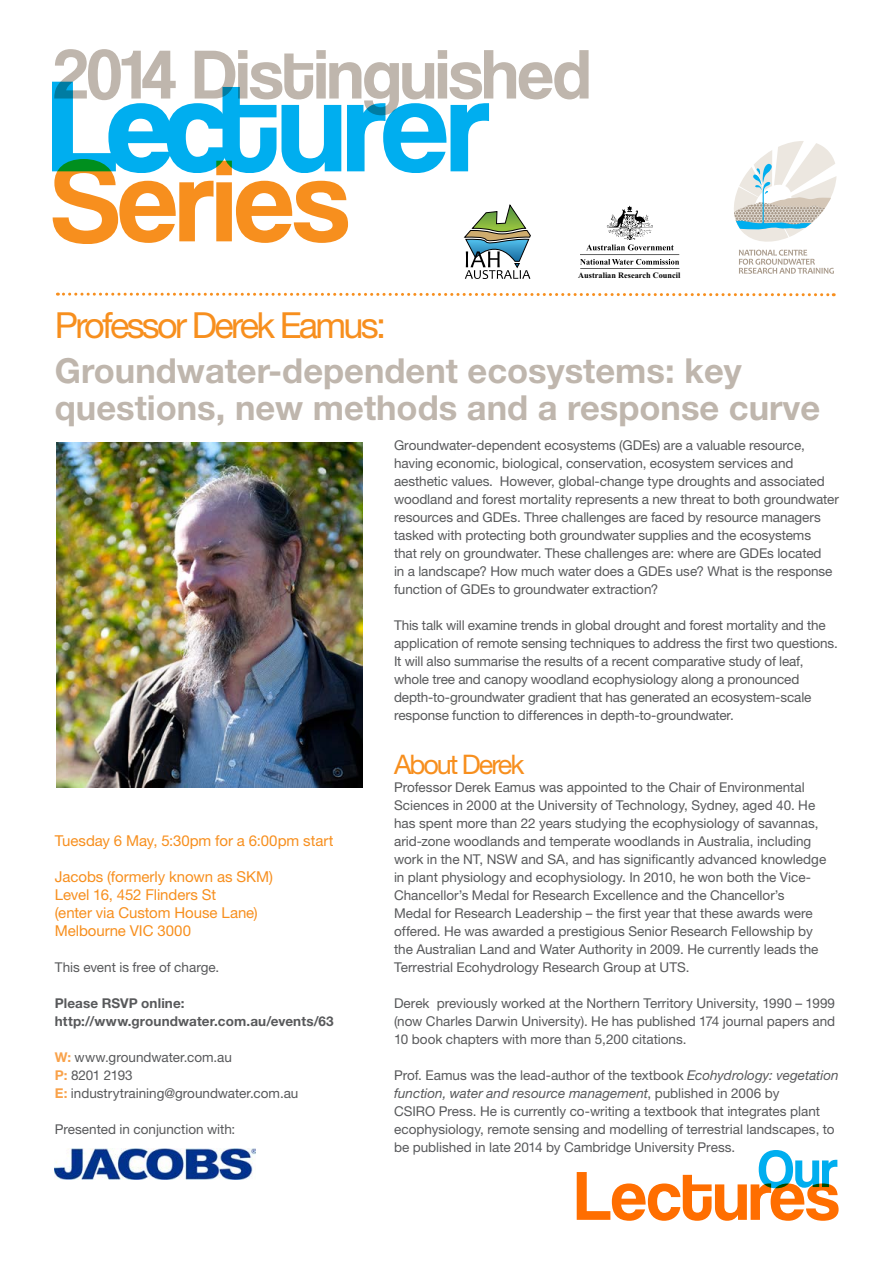
<style>
.page{position:relative;width:893px;height:1263px;background:#fff}
.page>*{position:absolute;margin:0;border:0;box-sizing:border-box;transform-origin:0 0}
.t1{font:135px "Coolvetica Rg";letter-spacing:-.01em;color:#00aeef}
.t2{font:120px "Coolvetica Rg";letter-spacing:-.01em;color:#f78f1e}
.t3{font:72px "Coolvetica Rg";letter-spacing:-.005em;color:#bfb6ad}
.t4{font:72px "Coolvetica Rg";color:#ff6e00}
.t5{font:54px "Coolvetica Rg";color:#00aeef}
.t6{font:36px "Helvetica Neue LT Std";letter-spacing:-.075em;color:#f78f1e}
.t7{font:700 34.5px/37.5px "Helvetica Neue LT Std";color:#bfb6ad}
.t8{font:27px "Helvetica Neue LT Std";letter-spacing:-.075em;color:#f78f1e}
.t9{font:15px/18px "Helvetica Neue LT Std";letter-spacing:-.005em;color:#f78f1e}
.t10{font:13.5px/18px "Helvetica Neue LT Std";letter-spacing:-.005em;color:#58595b}
.t11{font:700 13.5px/18px "Helvetica Neue LT Std";letter-spacing:.01em;color:#58595b}
.t12{font:700 8.25px "Times New Roman";color:#000}
.s1{font-weight:700}
.s2{font-style:italic}
.s3{font-weight:700;color:#f9a24a}
</style>
<div class="page">
<svg style="left:739px;top:250px;width:95px;height:24px"></svg>
<svg style="left:734px;top:141px;width:103px;height:101px"></svg>
<svg style="left:580px;top:206px;width:99px;height:63px"></svg>
<svg style="left:57px;top:292px;width:777px;height:5px"></svg>
<img style="left:56px;top:442px;width:307px;height:345px">
<svg style="left:464px;top:205px;width:67px;height:74px"></svg>
<img style="left:55px;top:1148px;width:200px;height:31px">
<h3 class="t3" style="left:54px;top:32px;width:538px">2014 Distinguished</h3>
<h1 class="t1" style="left:49px;top:47px;width:442px"><span class="s1">Lec</span>turer</h1>
<h2 class="t2" style="left:52px;top:131px;width:298px">Series</h2>
<p class="t12" style="left:578px;top:269px;width:104px">Australian Research Council</p>
<h3 class="t6" style="left:55px;top:304px;width:333px">Professor Derek Eamus:</h3>
<h3 class="t7" style="left:55px;top:351px;width:767px">Groundwater-dependent ecosystems: key questions, new methods and a response curve</h3>
<p class="t10" style="left:394px;top:436px;width:446px">Groundwater-dependent ecosystems (GDEs) are a valuable resource, having economic, biological, conservation, ecosystem services and aesthetic values. However, global-change type droughts and associated woodland and forest mortality represents a new threat to both groundwater resources and GDEs. Three challenges are faced by resource managers tasked with protecting both groundwater supplies and the ecosystems<br>that rely on groundwater. These challenges are: where are GDEs located<br>in a landscape? How much water does a GDEs use? What is the response function of GDEs to groundwater extraction?</p>
<p class="t10" style="left:394px;top:616px;width:445px">This talk will examine trends in global drought and forest mortality and the application of remote sensing techniques to address the first two questions.<br>It will also summarise the results of a recent comparative study of leaf, whole tree and canopy woodland ecophysiology along a pronounced depth-to-groundwater gradient that has generated an ecosystem-scale response function to differences in depth-to-groundwater.</p>
<h3 class="t8" style="left:394px;top:748px;width:132px">About Derek</h3>
<p class="t10" style="left:394px;top:778px;width:434px">Professor Derek Eamus was appointed to the Chair of Environmental Sciences in 2000 at the University of Technology, Sydney, aged 40. He has spent more than 22 years studying the ecophysiology of savannas, arid-zone woodlands and temperate woodlands in Australia, including work in the NT, NSW and SA, and has significantly advanced knowledge in plant physiology and ecophysiology. In 2010, he won both the Vice-Chancellor’s Medal for Research Excellence and the Chancellor’s<br>Medal for Research Leadership – the first year that these awards were offered. He was awarded a prestigious Senior Research Fellowship by the Australian Land and Water Authority in 2009. He currently leads the Terrestrial Ecohydrology Research Group at UTS.</p>
<p class="t10" style="left:394px;top:994px;width:443px;text-align:justify">Derek previously worked at the Northern Territory University, 1990 – 1999 (now Charles Darwin University). He has published 174 journal papers and 10 book chapters with more than 5,200 citations.</p>
<p class="t10" style="left:394px;top:1066px;width:446px">Prof. Eamus was the lead-author of the textbook <span class="s2">Ecohydrology: vegetation function, water and resource management</span>, published in 2006 by<br>CSIRO Press. He is currently co-writing a textbook that integrates plant ecophysiology, remote sensing and modelling of terrestrial landscapes, to be published in late 2014 by Cambridge University Press.</p>
<p class="t9" style="left:55px;top:831px;width:280px">Tuesday 6 May, 5:30pm for a 6:00pm start</p>
<p class="t9" style="left:55px;top:867px;width:220px">Jacobs (formerly known as SKM)<br>Level 16, 452 Flinders St<br>(enter via Custom House Lane)<br>Melbourne VIC 3000</p>
<p class="t10" style="left:55px;top:958px;width:166px">This event is free of charge.</p>
<p class="t11" style="left:55px;top:994px;width:280px">Please RSVP online: http://www.groundwater.com.au/events/63</p>
<p class="t10" style="left:55px;top:1048px;width:245px"><span class="s3">W:</span> www.groundwater.com.au<br><span class="s3">P:</span> 8201 2193<br><span class="s3">E:</span> industrytraining@groundwater.com.au</p>
<p class="t10" style="left:55px;top:1120px;width:182px">Presented in conjunction with:</p>
<h3 class="t5" style="left:758px;top:1137px;width:81px">Our</h3>
<h3 class="t4" style="left:575px;top:1153px;width:265px">Lectures</h3>
</div>
